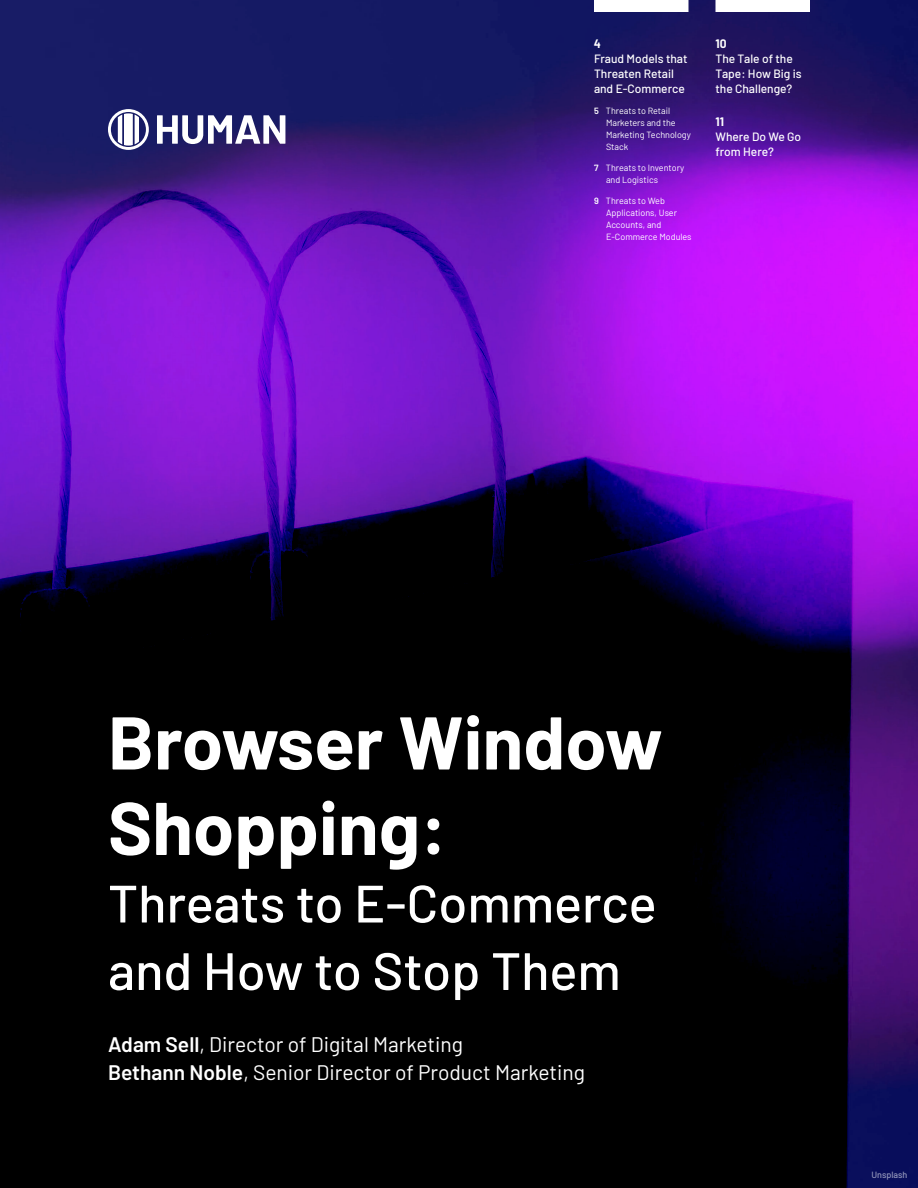
<style>
.page{position:relative;width:918px;height:1188px;background:#fff}
.page>*{position:absolute;margin:0;border:0;box-sizing:border-box;transform-origin:0 0}
.t1{font:700 74.55px "Barlow";color:#fff}
.t2{font:500 52.5px/67.5px "Barlow";color:#fff}
.t3{font:21px "Barlow";color:#fff}
.Body{font:500 12px/15px "Barlow";color:#fff}
.Body-2{font:9px/12px "Barlow";color:#fff}
.Footnotes{font:500 9px "Barlow";color:#9497bb}
.s1{font-weight:700}
.s2{font-weight:600}
</style>
<div class="page">
<img style="left:0;top:0;width:918px;height:1188px">
<div style="left:594px;top:0;width:94px;height:12px;background:#fff"></div>
<div style="left:716px;top:0;width:94px;height:12px;background:#fff"></div>
<svg style="left:108px;top:109px;width:41px;height:41px"></svg>
<svg style="left:157px;top:115px;width:128px;height:29px"></svg>
<p class="Body" style="left:594px;top:35px;width:95px"><span class="s1">4<br></span>Fraud Models that<br>Threaten Retail and E-Commerce</p>
<p class="Body-2" style="left:606px;top:104px;width:86px;text-indent:-12px"><span class="s2">5</span> Threats to Retail<br>Marketers and the<br>Marketing Technology<br>Stack</p>
<p class="Body-2" style="left:606px;top:161px;width:80px;text-indent:-12px"><span class="s2">7</span> Threats to Inventory and Logistics</p>
<p class="Body-2" style="left:606px;top:194px;width:87px;text-indent:-12px"><span class="s2">9</span> Threats to Web<br>Applications, User<br>Accounts, and<br>E-Commerce Modules</p>
<p class="Body" style="left:716px;top:35px;width:88px"><span class="s1">10<br></span>The Tale of the<br>Tape: How Big is the Challenge?</p>
<p class="Body" style="left:716px;top:113px;width:87px"><span class="s1">11<br></span>Where Do We Go from Here?</p>
<p class="t1" style="left:108px;top:687px;width:556px">Browser Window</p>
<p class="t1" style="left:108px;top:773px;width:341px">Shopping:</p>
<p class="t2" style="left:108px;top:866px;width:550px">Threats to E-Commerce and How to Stop Them</p>
<p class="t3" style="left:108px;top:1029px;width:357px"><span class="s2">Adam Sell</span>, Director of Digital Marketing</p>
<p class="t3" style="left:108px;top:1057px;width:479px"><span class="s2">Bethann Noble</span>, Senior Director of Product Marketing</p>
<p class="Footnotes" style="left:871px;top:1168px;width:38px">Unsplash</p>
</div>
